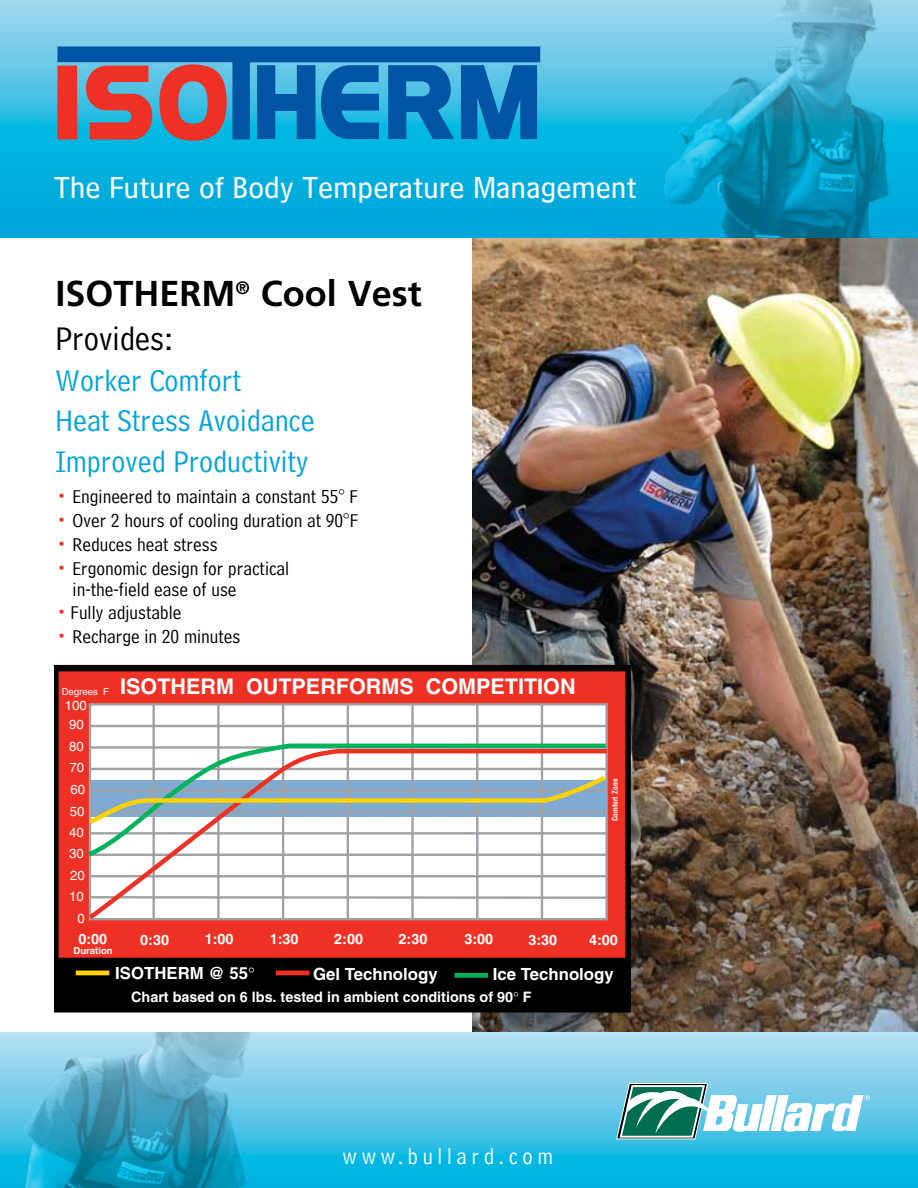
<style>
.page{position:relative;width:918px;height:1188px;background:#fff}
.page>*{position:absolute;margin:0;border:0;box-sizing:border-box;transform-origin:0 0}
.t1{font:700 36px "Frutiger";color:#000}
.t2{font:34.5px "Bell Centennial Address";color:#000}
.t3{font:31.5px/40.5px "Bell Centennial Address";color:#00a5da}
.t4{font:31.5px "Bell Centennial Sub Caption";color:#fff}
.t5{font:23.25px "Bell Centennial Address";letter-spacing:.2em;color:#fff}
.t6{font:700 21.6px "Helvetica";color:#fff}
.t7{font:19.5px/21px "Bell Centennial Address";color:#000}
.t8{font:700 16.8px "Helvetica";color:#fff}
.t9{font:700 14.4px "Helvetica";color:#fff}
.t10{font:13.2px "Helvetica";color:#fff}
.t11{font:9.6px "Helvetica";color:#fff}
.t12{font:700 9.6px "Helvetica";color:#fff}
.t13{font:700 7.2px "Hallmarke Cond";color:#fff}
.s1{font-size:21px;color:#ee3124}
</style>
<div class="page">
<img style="left:472px;top:238px;width:446px;height:794px">
<svg style="left:0;top:1032px;width:918px;height:156px;background:#5ac8e8"></svg>
<svg style="left:0;top:0;width:642px;height:238px;background:#30bae2"></svg>
<svg style="left:616px;top:1083px;width:254px;height:56px"></svg>
<img style="left:21px;top:1032px;width:230px;height:156px">
<svg style="left:56px;top:44px;width:486px;height:98px;background:#4790c0"></svg>
<svg style="left:60px;top:49px;width:479px;height:93px;background:#3c71a3"></svg>
<img style="left:642px;top:0;width:276px;height:238px">
<div style="left:59px;top:670px;width:567px;height:337px;background:#000"></div>
<div style="left:59px;top:671px;width:566px;height:287px;background:#ee3124;border:1px solid #ee3124"></div>
<div style="left:89px;top:703px;width:519px;height:217px;background:#fff;border:2px solid #9fa1a4"></div>
<hr style="left:90px;top:725px;width:517px;height:2px;background:#9fa1a4">
<hr style="left:152px;top:704px;width:3px;height:215px;background:#9fa1a4">
<hr style="left:217px;top:704px;width:3px;height:215px;background:#9fa1a4">
<hr style="left:282px;top:704px;width:2px;height:215px;background:#9fa1a4">
<hr style="left:347px;top:704px;width:2px;height:215px;background:#9fa1a4">
<hr style="left:411px;top:705px;width:3px;height:214px;background:#9fa1a4">
<hr style="left:476px;top:704px;width:2px;height:215px;background:#9fa1a4">
<hr style="left:541px;top:704px;width:2px;height:216px;background:#9fa1a4">
<svg style="left:88px;top:741px;width:520px;height:6px"></svg>
<svg style="left:88px;top:747px;width:520px;height:174px"></svg>
<svg style="left:88px;top:771px;width:520px;height:57px"></svg>
<hr style="left:76px;top:971px;width:33px;height:4px;background:#ffd200">
<hr style="left:276px;top:971px;width:33px;height:4px;background:#ee3124">
<div style="left:454px;top:973px;width:34px;height:5px;background:#00b259"></div>
<div style="left:54px;top:665px;width:577px;height:347px;border:4px solid #000"></div>
<svg style="left:514px;top:992px;width:4px;height:4px"></svg>
<svg style="left:249px;top:967px;width:5px;height:5px"></svg>
<h3 class="t4" style="left:54px;top:168px;width:584px">The Future of Body Temperature Management</h3>
<h1 class="t1" style="left:56px;top:272px;width:368px">ISOTHERM<sup>®</sup> Cool Vest</h1>
<h2 class="t2" style="left:56px;top:319px;width:119px">Provides:</h2>
<h3 class="t3" style="left:56px;top:360px;width:261px">Worker Comfort<br>Heat Stress Avoidance<br>Improved Productivity</h3>
<p class="t7" style="left:56px;top:487px;width:304px"><span class="s1">•</span> Engineered to maintain a constant 55° F</p>
<p class="t7" style="left:56px;top:510px;width:304px"><span class="s1">•</span> Over 2 hours of cooling duration at 90°F</p>
<p class="t7" style="left:56px;top:534px;width:164px"><span class="s1">•</span> Reduces heat stress</p>
<p class="t7" style="left:73px;top:558px;width:218px;text-indent:-17px"><span class="s1">•</span> Ergonomic design for practical in-the-field ease of use</p>
<p class="t7" style="left:56px;top:602px;width:127px"><span class="s1">•</span>Fully adjustable</p>
<p class="t7" style="left:56px;top:626px;width:186px"><span class="s1">•</span> Recharge in 20 minutes</p>
<p class="t11" style="left:62px;top:686px;width:49px">Degrees F</p>
<p class="t6" style="left:120px;top:674px;width:457px">ISOTHERM OUTPERFORMS COMPETITION</p>
<p class="t10" style="left:65px;top:698px;width:23px">100</p>
<p class="t10" style="left:69px;top:717px;width:16px">90</p>
<p class="t10" style="left:69px;top:738px;width:16px">80</p>
<p class="t10" style="left:70px;top:759px;width:16px">70</p>
<p class="t10" style="left:71px;top:782px;width:16px">60</p>
<p class="t10" style="left:70px;top:804px;width:16px">50</p>
<p class="t10" style="left:69px;top:825px;width:16px">40</p>
<p class="t10" style="left:69px;top:846px;width:16px">30</p>
<p class="t10" style="left:70px;top:868px;width:16px">20</p>
<p class="t10" style="left:69px;top:889px;width:16px">10</p>
<p class="t10" style="left:77px;top:911px;width:9px">0</p>
<p class="t13" style="left:610px;top:821px;width:44px;rotate:-90deg">Comfort Zone</p>
<p class="t9" style="left:78px;top:930px;width:30px">0:00</p>
<p class="t9" style="left:140px;top:931px;width:30px">0:30</p>
<p class="t9" style="left:205px;top:930px;width:30px">1:00</p>
<p class="t9" style="left:270px;top:930px;width:30px">1:30</p>
<p class="t9" style="left:334px;top:930px;width:30px">2:00</p>
<p class="t9" style="left:399px;top:930px;width:30px">2:30</p>
<p class="t9" style="left:464px;top:930px;width:30px">3:00</p>
<p class="t9" style="left:529px;top:931px;width:30px">3:30</p>
<p class="t9" style="left:589px;top:931px;width:30px">4:00</p>
<p class="t12" style="left:73px;top:945px;width:41px">Duration</p>
<p class="t8" style="left:115px;top:963px;width:134px">ISOTHERM @ 55</p>
<p class="t8" style="left:313px;top:964px;width:126px">Gel Technology</p>
<p class="t8" style="left:493px;top:964px;width:122px">Ice Technology</p>
<p class="t9" style="left:131px;top:988px;width:402px">Chart based on 6 lbs. tested in ambient conditions of 90 F</p>
<p class="t5" style="left:343px;top:1142px;width:212px">www.bullard.com</p>
</div>
